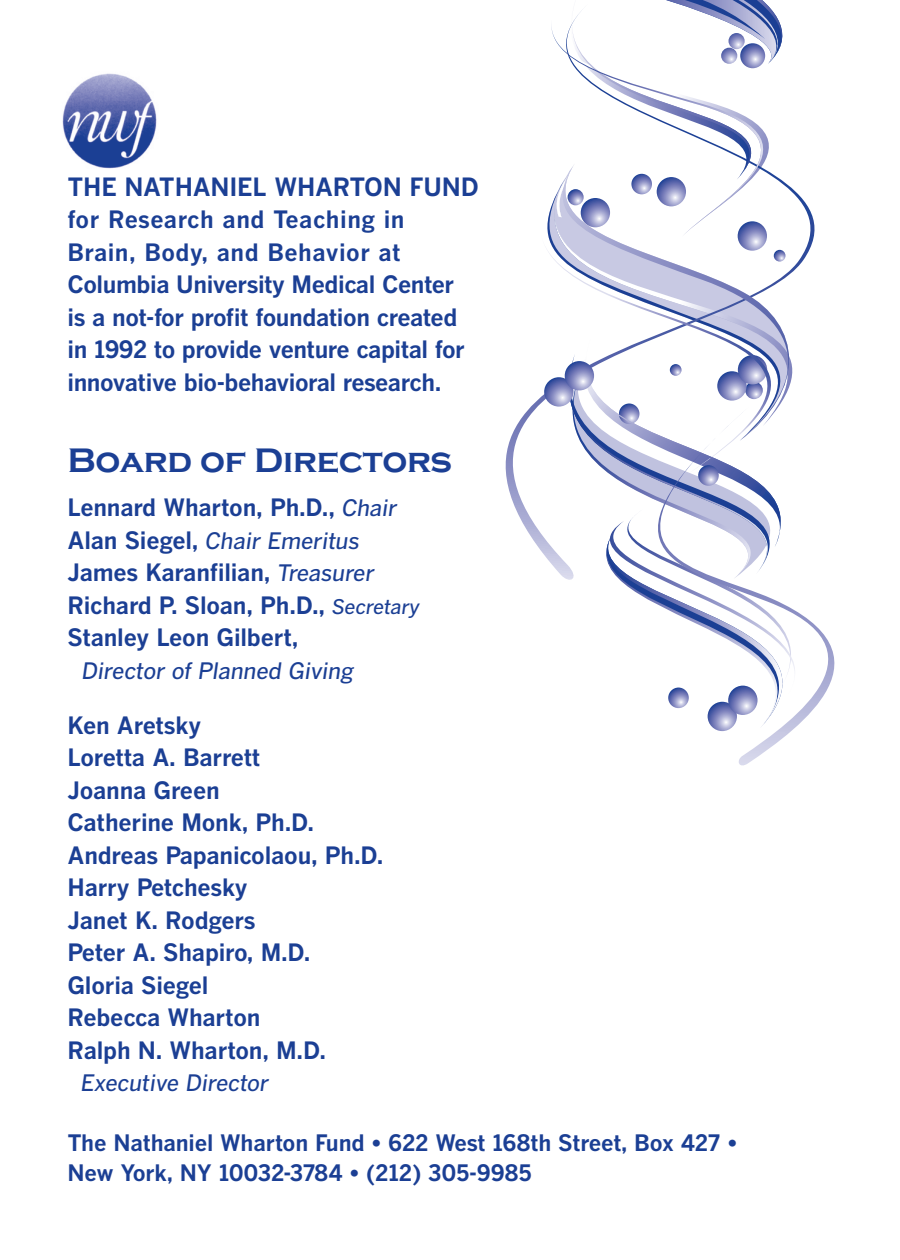
<style>
.page{position:relative;width:900px;height:1260px;background:#fff}
.page>*{position:absolute;margin:0;border:0;box-sizing:border-box;transform-origin:0 0}
.t1{font:700 35px "Copperplate Gothic";letter-spacing:-.01em;color:#1b3f94}
.t2{font:700 25px "MSL Gothic";letter-spacing:-.01em;color:#1b3f94}
.t3{font:700 23.75px/32.5px "MSL Gothic";letter-spacing:-.015em;color:#1b3f94}
.t4{font:700 22.5px/30px "MSL Gothic";letter-spacing:-.01em;color:#1b3f94}
.t5{font:italic 500 22.5px "MSL Gothic";letter-spacing:-.01em;color:#1b3f94}
.s1{font-weight:500;font-style:italic;font-size:22.5px}
.s2{font-weight:700;font-style:normal;font-size:23.75px}
.s3{font-weight:500;font-style:italic;font-size:20px}
</style>
<div class="page">
<img style="left:62px;top:73px;width:95px;height:96px">
<svg style="left:506px;top:411px;width:66px;height:169px"></svg>
<svg style="left:527px;top:237px;width:285px;height:204px"></svg>
<svg style="left:577px;top:0;width:199px;height:16px"></svg>
<svg style="left:545px;top:338px;width:267px;height:209px"></svg>
<svg style="left:547px;top:16px;width:268px;height:221px"></svg>
<svg style="left:572px;top:405px;width:262px;height:360px"></svg>
<svg style="left:568px;top:189px;width:16px;height:16px"></svg>
<svg style="left:544px;top:377px;width:30px;height:30px"></svg>
<svg style="left:565px;top:361px;width:29px;height:29px"></svg>
<svg style="left:708px;top:702px;width:29px;height:29px"></svg>
<svg style="left:728px;top:686px;width:30px;height:29px"></svg>
<svg style="left:668px;top:688px;width:21px;height:20px"></svg>
<svg style="left:670px;top:364px;width:12px;height:12px"></svg>
<svg style="left:774px;top:250px;width:12px;height:12px"></svg>
<svg style="left:657px;top:177px;width:29px;height:29px"></svg>
<svg style="left:738px;top:221px;width:29px;height:30px"></svg>
<svg style="left:631px;top:174px;width:21px;height:20px"></svg>
<p class="t2" style="left:68px;top:171px;width:413px">THE NATHANIEL WHARTON FUND</p>
<p class="t3" style="left:68px;top:203px;width:399px">for Research and Teaching in Brain, Body, and Behavior at Columbia University Medical Center is a not-for profit foundation created in 1992 to provide venture capital for innovative bio-behavioral research.</p>
<h1 class="t1" style="left:68px;top:441px;width:386px">Board of Directors</h1>
<p class="t3" style="left:68px;top:490px;width:332px">Lennard Wharton, Ph.D., <span class="s1">Chair</span></p>
<p class="t5" style="left:68px;top:527px;width:294px"><span class="s2">Alan Siegel,</span> Chair Emeritus</p>
<p class="t3" style="left:68px;top:555px;width:354px">James Karanfilian, <span class="s1">Treasurer<br></span>Richard P. Sloan, Ph.D., <span class="s3">Secretary<br></span>Stanley Leon Gilbert,</p>
<p class="t5" style="left:82px;top:657px;width:273px">Director of Planned Giving</p>
<p class="t3" style="left:68px;top:708px;width:318px">Ken Aretsky<br>Loretta A. Barrett<br>Joanna Green<br>Catherine Monk, Ph.D.<br>Andreas Papanicolaou, Ph.D.<br>Harry Petchesky<br>Janet K. Rodgers<br>Peter A. Shapiro, M.D.<br>Gloria Siegel<br>Rebecca Wharton<br>Ralph N. Wharton, M.D.</p>
<p class="t5" style="left:81px;top:1069px;width:190px">Executive Director</p>
<p class="t4" style="left:68px;top:1127px;width:671px">The Nathaniel Wharton Fund • 622 West 168th Street, Box 427 •<br>New York, NY 10032-3784 • (212) 305-9985</p>
</div>
